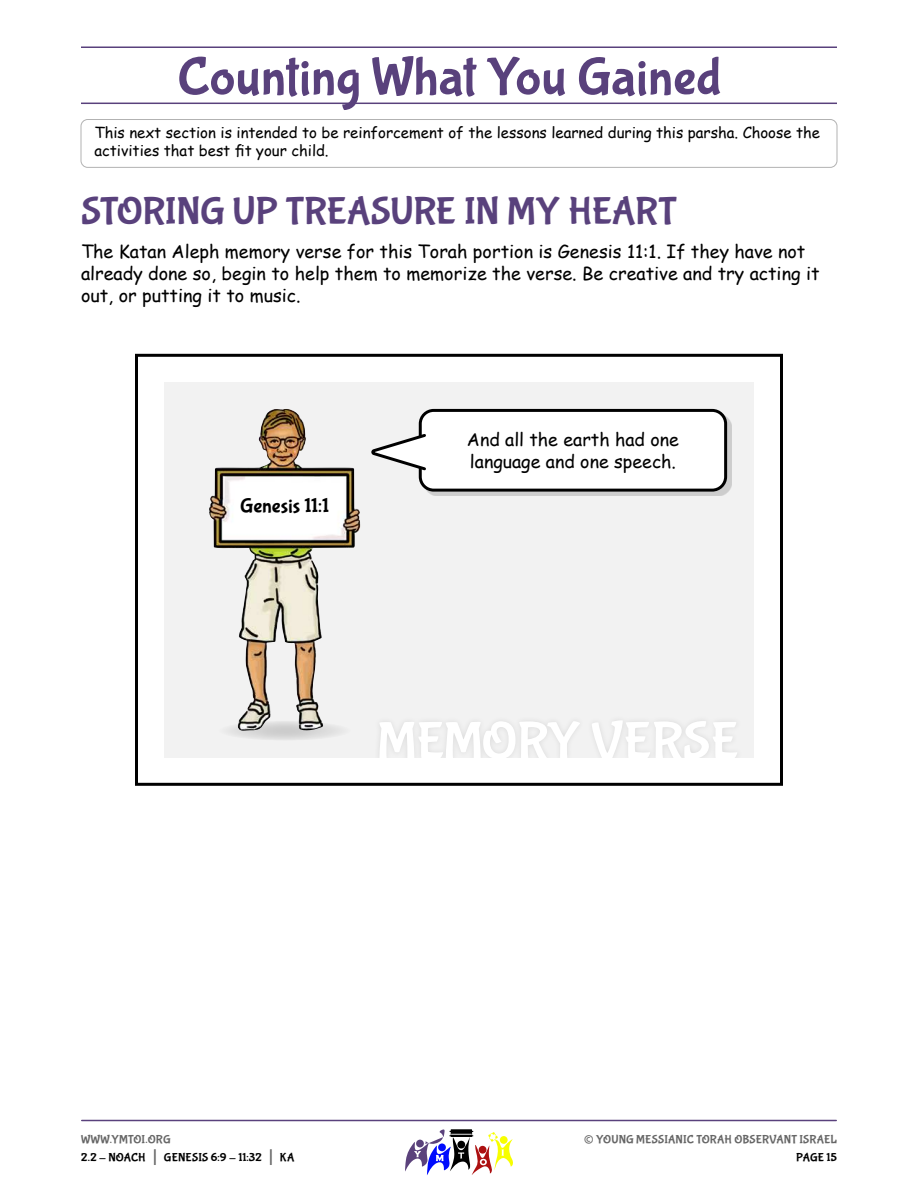
<style>
.page{position:relative;width:918px;height:1188px;background:#fff}
.page>*{position:absolute;margin:0;border:0;box-sizing:border-box;transform-origin:0 0}
.t1{font:54px "Bubblegum Sans";color:#59417c}
.t2{font:53.7px "Bubblegum Sans";color:#fff}
.t3{font:39px "Bubblegum Sans";letter-spacing:-.01em;color:#59417c}
.t4{font:27px "Bubblegum Sans";color:#666}
.t5{font:20.85px "Bubblegum Sans";color:#000}
.t6{font:18px/21.6px "Comic Sans MS";color:#000}
.t7{font:17.85px/21.5px "Comic Sans MS";color:#000}
.t8{font:15px/18px "Comic Sans MS";color:#000}
.t9{font:12px/18px "Bubblegum Sans";letter-spacing:.01em;color:#000}
.t10{font:12px "Bubblegum Sans";letter-spacing:.01em;color:#666}
.s1{color:#666}
.s2{font-size:21px;color:#666}
</style>
<div class="page">
<hr style="left:82px;top:1120px;width:754px;height:1px;background:#59417c">
<svg style="left:405px;top:1129px;width:108px;height:46px"></svg>
<hr style="left:81px;top:103px;width:756px;height:1px;background:#59417c">
<hr style="left:81px;top:46px;width:756px;height:2px;background:#59417c">
<div style="left:81px;top:119px;width:756px;height:49px;border:1px solid #b2b2b2;border-radius:7px"></div>
<div style="left:164px;top:382px;width:590px;height:375px;background:#f2f2f2"></div>
<div style="left:373px;top:715px;width:370px;height:42px;background:#e9e9e9"></div>
<svg style="left:218px;top:721px;width:134px;height:20px"></svg>
<img style="left:209px;top:409px;width:152px;height:323px">
<svg style="left:423px;top:416px;width:309px;height:80px;background:#cdcdcd"></svg>
<div style="left:420px;top:410px;width:306px;height:80px;background:#fff;border-radius:13px"></div>
<div style="left:419px;top:409px;width:308px;height:83px;border:3px solid #000;border-radius:13px"></div>
<svg style="left:371px;top:432px;width:55px;height:41px"></svg>
<div style="left:135px;top:354px;width:648px;height:432px;border:3px solid #000"></div>
<h1 class="t1" style="left:177px;top:53px;width:546px">Counting What You Gained</h1>
<p class="t8" style="left:94px;top:125px;width:727px">This next section is intended to be reinforcement of the lessons learned during this parsha. Choose the activities that best fit your child.</p>
<h3 class="t3" style="left:81px;top:195px;width:597px">STORING UP TREASURE IN MY HEART</h3>
<p class="t6" style="left:81px;top:243px;width:740px">The Katan Aleph memory verse for this Torah portion is Genesis 11:1. If they have not already done so, begin to help them to memorize the verse. Be creative and try acting it out, or putting it to music.</p>
<p class="t5" style="left:240px;top:496px;width:90px">Genesis 11:1</p>
<p class="t7" style="left:467px;top:431px;width:213px">And all the earth had one language and one speech.</p>
<h2 class="t2" style="left:377px;top:718px;width:363px">MEMORY VERSE</h2>
<p class="t9" style="left:81px;top:1131px;width:215px"><span class="s1">WWW.YMTOI.ORG<br></span>2.2 - NOACH <span class="s2">|</span> GENESIS 6:9 - 11:32 <span class="s2">|</span> KA</p>
<h3 class="t4" style="left:584px;top:1128px;width:12px">©</h3>
<p class="t10" style="left:596px;top:1134px;width:242px">YOUNG MESSIANIC TORAH OBSERVANT ISRAEL</p>
<p class="t9" style="left:796px;top:1149px;width:42px">PAGE 15</p>
</div>
